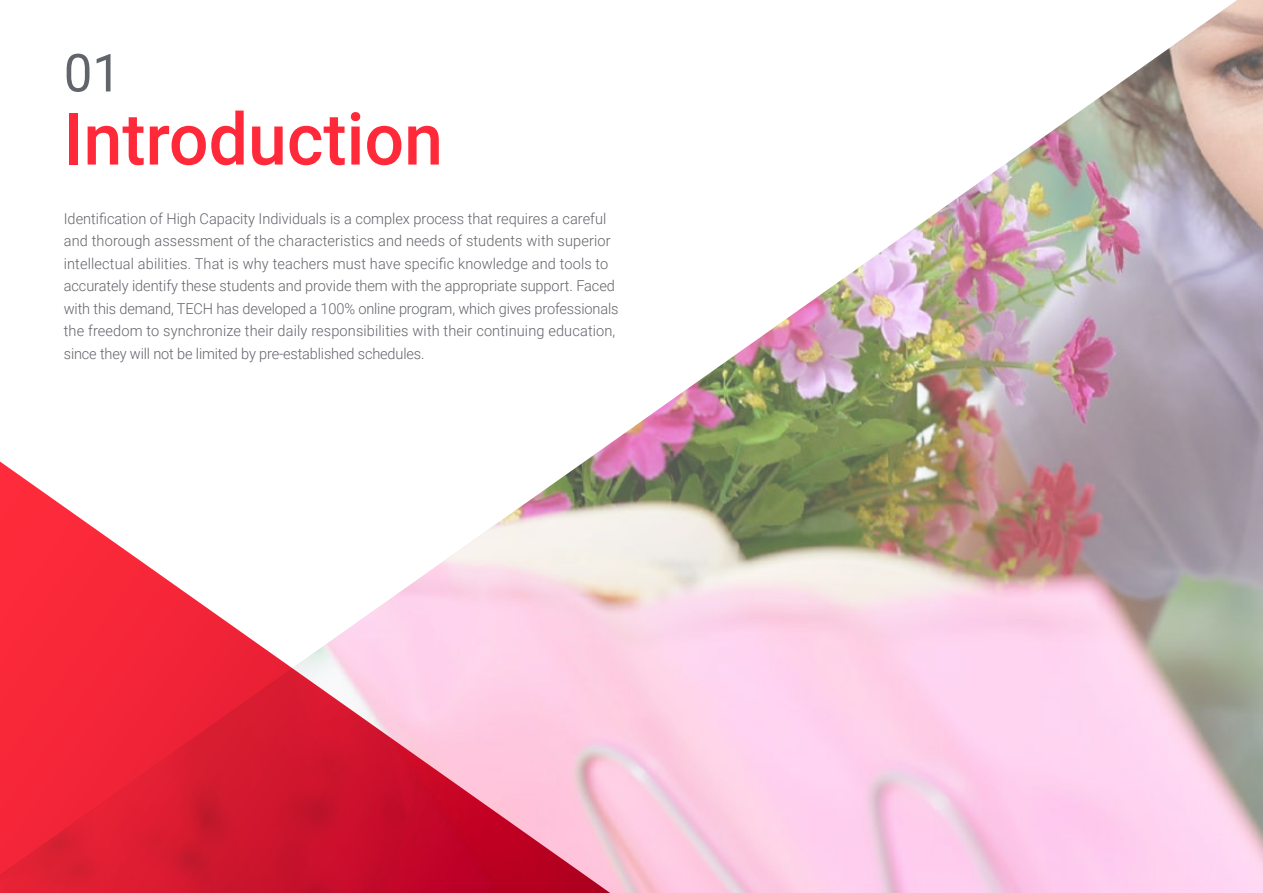
<style>
.page{position:relative;width:1263px;height:893px;background:#fff}
.page>*{position:absolute;margin:0;border:0;box-sizing:border-box;transform-origin:0 0}
.t1{font:500 72px "Roboto";color:#ff293a}
.t2{font:52.5px "Roboto";color:#61646a}
.t3{font:300 15px/22.5px "Roboto";color:#61646a}
</style>
<div class="page">
<img style="left:606px;top:0;width:657px;height:893px">
<svg style="left:0;top:446px;width:640px;height:447px"></svg>
<h2 class="t2" style="left:64px;top:36px;width:59px">01</h2>
<h1 class="t1" style="left:64px;top:89px;width:381px">Introduction</h1>
<p class="t3" style="left:64px;top:207px;width:556px">Identification of High Capacity Individuals is a complex process that requires a careful and thorough assessment of the characteristics and needs of students with superior intellectual abilities. That is why teachers must have specific knowledge and tools to accurately identify these students and provide them with the appropriate support. Faced with this demand, TECH has developed a 100% online program, which gives professionals the freedom to synchronize their daily responsibilities with their continuing education, since they will not be limited by pre-established schedules.</p>
</div>
